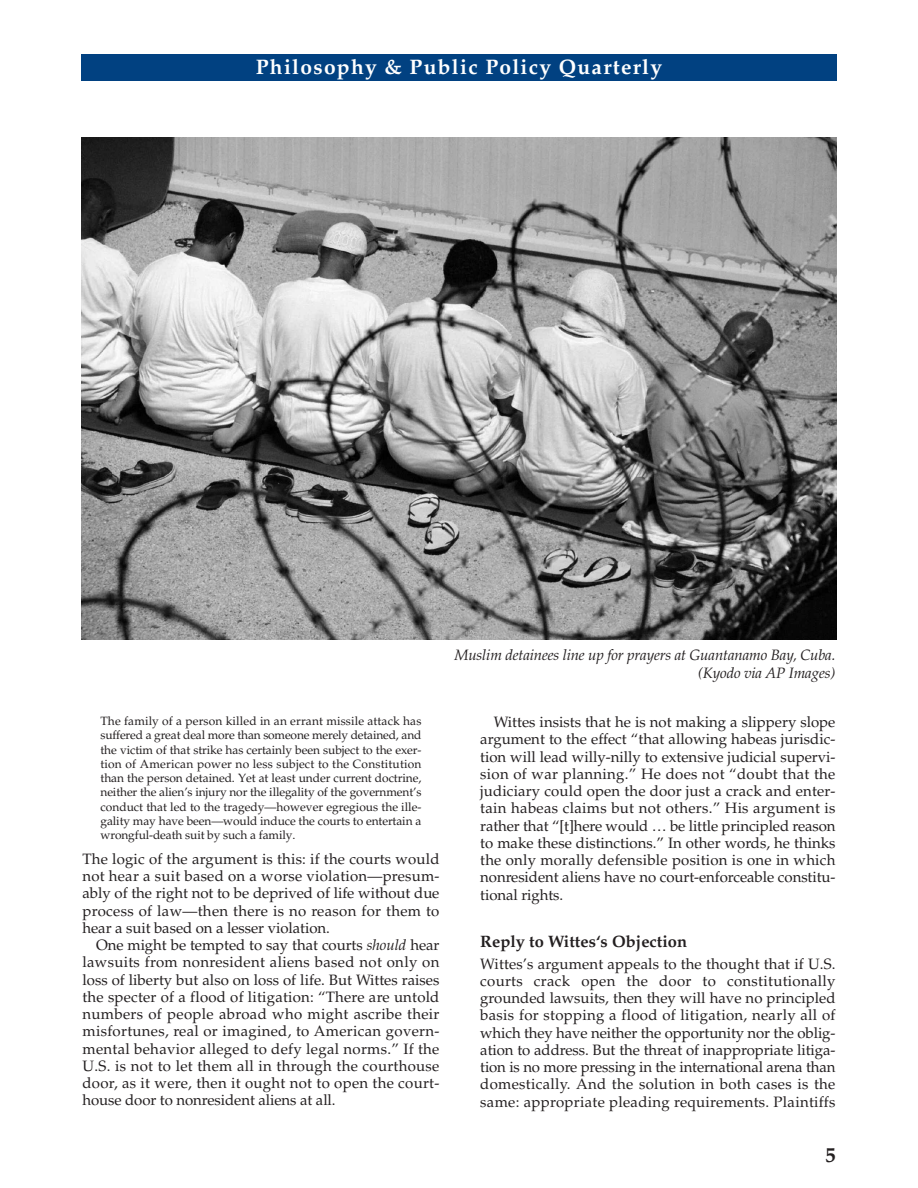
<style>
.page{position:relative;width:918px;height:1188px;background:#fff}
.page>*{position:absolute;margin:0;border:0;box-sizing:border-box;transform-origin:0 0}
.t1{font:700 21px "Palatino";letter-spacing:.06em;color:#fff}
.t2{font:700 21px "Palatino";color:#231f20}
.t3{font:700 16.5px "Palatino";color:#231f20}
.t4{font:15px/17.2px "Palatino";letter-spacing:-.005em;color:#231f20;text-align:justify}
.t5{font:italic 15px/18px "Palatino";letter-spacing:-.01em;color:#231f20;text-align:right}
.t6{font:12px/14.2px "Palatino";letter-spacing:-.01em;color:#231f20;text-align:justify}
.s1{font-style:italic}
</style>
<div class="page">
<div style="left:81px;top:54px;width:756px;height:27px;background:#014181"></div>
<img style="left:81px;top:137px;width:756px;height:503px">
<h1 class="t1" style="left:256px;top:54px;width:408px">Philosophy &amp; Public Policy Quarterly</h1>
<p class="t6" style="left:100px;top:714px;width:323px">The family of a person killed in an errant missile attack has suffered a great deal more than someone merely detained, and the victim of that strike has certainly been subject to the exer&shy;tion of American power no less subject to the Constitution than the person detained. Yet at least under current doctrine, neither the alien’s injury nor the illegality of the government’s conduct that led to the tragedy—however egregious the ille&shy;gality may have been—would induce the courts to entertain a wrongful-death suit by such a family.</p>
<p class="t4" style="left:82px;top:850px;width:359px">The logic of the argument is this: if the courts would not hear a suit based on a worse violation—presum&shy;ably of the right not to be deprived of life without due process of law—then there is no reason for them to hear a suit based on a lesser violation.</p>
<p class="t4" style="left:82px;top:937px;width:359px;text-indent:14px">One might be tempted to say that courts <span class="s1">should</span> hear lawsuits from nonresident aliens based not only on loss of liberty but also on loss of life. But Wittes raises the specter of a flood of litigation: “There are untold numbers of people abroad who might ascribe their misfortunes, real or imagined, to American govern&shy;mental behavior alleged to defy legal norms.” If the U.S. is not to let them all in through the courthouse door, as it were, then it ought not to open the court&shy;house door to nonresident aliens at all.</p>
<p class="t5" style="left:454px;top:647px;width:383px">Muslim detainees line up for prayers at Guantanamo Bay, Cuba. (Kyodo via AP Images)</p>
<p class="t4" style="left:480px;top:714px;width:357px;text-indent:14px">Wittes insists that he is not making a slippery slope argument to the effect “that allowing habeas jurisdic&shy;tion will lead willy-nilly to extensive judicial supervi&shy;sion of war planning.” He does not “doubt that the judiciary could open the door just a crack and enter&shy;tain habeas claims but not others.” His argument is rather that “[t]here would … be little principled reason to make these distinctions.” In other words, he thinks the only morally defensible position is one in which nonresident aliens have no court-enforceable constitu&shy;tional rights.</p>
<p class="t3" style="left:480px;top:932px;width:208px">Reply to Wittes‘s Objection</p>
<p class="t4" style="left:480px;top:955px;width:357px">Wittes’s argument appeals to the thought that if U.S. courts crack open the door to constitutionally grounded lawsuits, then they will have no principled basis for stopping a flood of litigation, nearly all of which they have neither the opportunity nor the oblig&shy;ation to address. But the threat of inappropriate litiga&shy;tion is no more pressing in the international arena than domestically. And the solution in both cases is the same: appropriate pleading requirements. Plaintiffs</p>
<h1 class="t2" style="left:825px;top:1143px;width:12px">5</h1>
</div>
